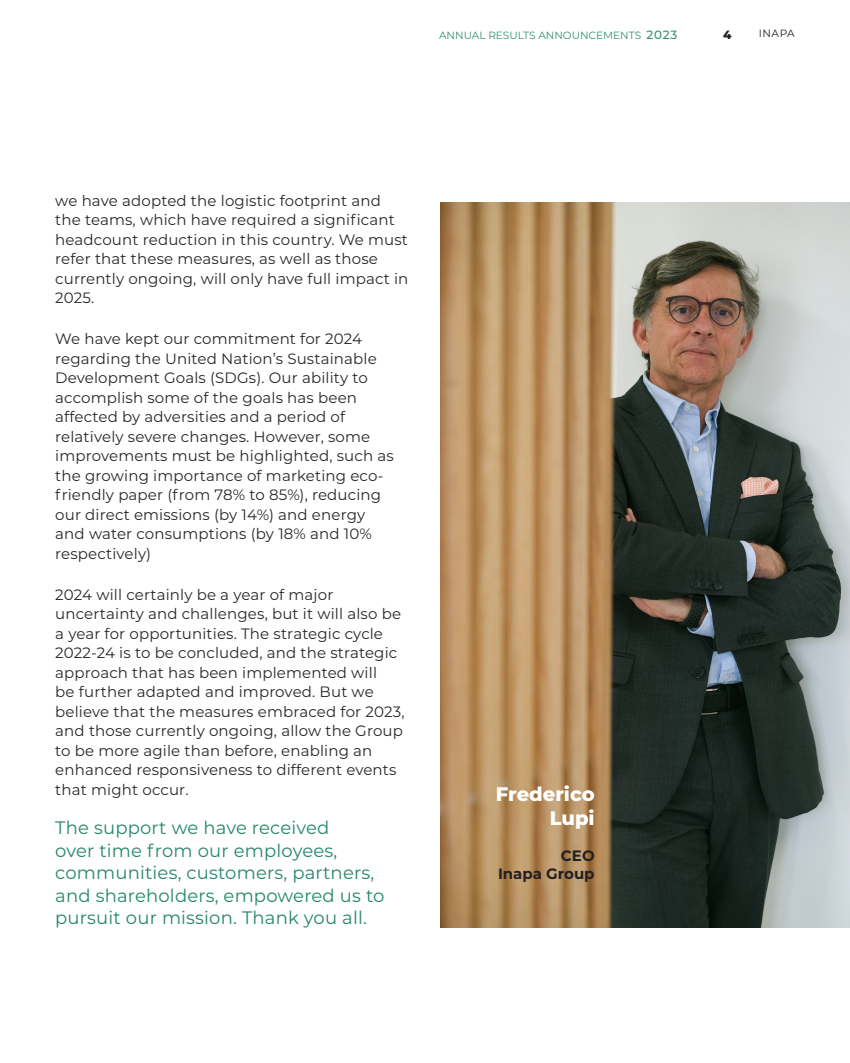
<style>
.page{position:relative;width:850px;height:1063px;background:#fff}
.page>*{position:absolute;margin:0;border:0;box-sizing:border-box;transform-origin:0 0}
.t1{font:800 19.5px/23.4px "Montserrat";color:#fff;text-align:right}
.t2{font:18px/22.5px "Montserrat";letter-spacing:.01em;color:#26876c}
.t3{font:15px/19.5px "Montserrat";letter-spacing:.01em;color:#282828}
.t4{font:700 15px/18px "Montserrat";color:#231f20;text-align:right}
.t5{font:800 12px "Montserrat";color:#231f20}
.t6{font:10.5px "Montserrat";color:#339175}
.t7{font:10.5px "Montserrat";letter-spacing:.05em;color:#231f20}
.s1{font-weight:500;font-size:12px}
</style>
<div class="page">
<img style="left:441px;top:203px;width:409px;height:724px">
<p class="t6" style="left:439px;top:28px;width:240px">ANNUAL RESULTS ANNOUNCEMENTS <span class="s1">2023</span></p>
<p class="t5" style="left:723px;top:25px;width:10px">4</p>
<p class="t7" style="left:759px;top:26px;width:37px">INAPA</p>
<p class="t3" style="left:55px;top:190px;width:355px">we have adopted the logistic footprint and the teams, which have required a significant headcount reduction in this country. We must refer that these measures, as well as those currently ongoing, will only have full impact in 2025.</p>
<p class="t3" style="left:55px;top:329px;width:340px">We have kept our commitment for 2024 regarding the United Nation’s Sustainable Development Goals (SDGs). Our ability to accomplish some of the goals has been affected by adversities and a period of relatively severe changes. However, some improvements must be highlighted, such as the growing importance of marketing eco&shy;friendly paper (from 78% to 85%), reducing our direct emissions (by 14%) and energy and water consumptions (by 18% and 10% respectively)</p>
<p class="t3" style="left:55px;top:584px;width:351px">2024 will certainly be a year of major uncertainty and challenges, but it will also be a year for opportunities. The strategic cycle 2022-24 is to be concluded, and the strategic approach that has been implemented will<br>be further adapted and improved. But we believe that the measures embraced for 2023, and those currently ongoing, allow the Group to be more agile than before, enabling an enhanced responsiveness to different events that might occur.</p>
<p class="t2" style="left:55px;top:816px;width:331px">The support we have received<br>over time from our employees, communities, customers, partners, and shareholders, empowered us to pursuit our mission. Thank you all.</p>
<p class="t1" style="left:496px;top:782px;width:100px">Frederico<br>Lupi</p>
<p class="t4" style="left:498px;top:846px;width:98px">CEO<br>Inapa Group</p>
</div>
